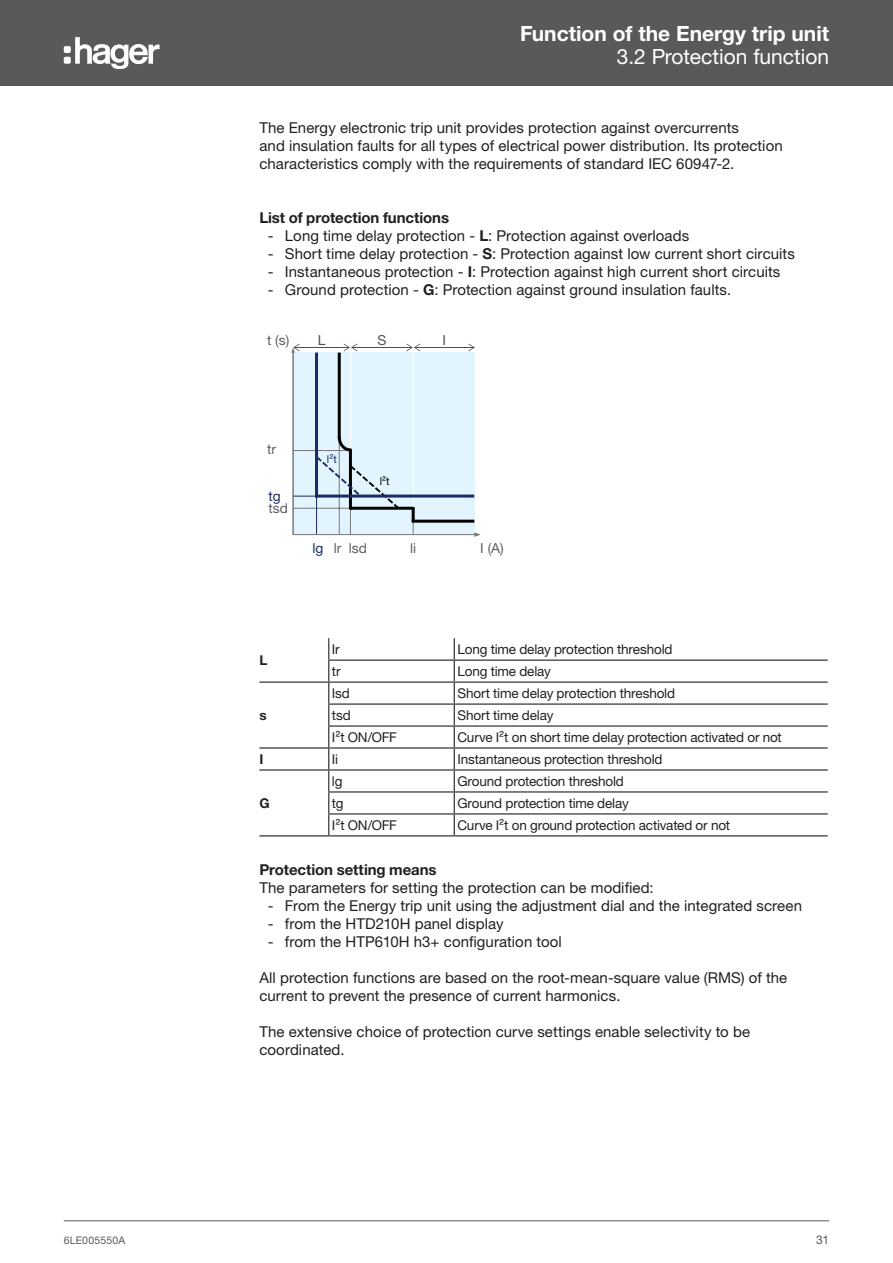
<style>
.page{position:relative;width:893px;height:1263px;background:#fff}
.page>*{position:absolute;margin:0;border:0;box-sizing:border-box;transform-origin:0 0}
.t1{font:700 21px "Helvetica Neue LTW1 G";color:#fff}
.t2{font:21px "Helvetica Neue LTW1 G";color:#fff}
.Body_Text{font:15px/18px "Helvetica Neue LTW1 G";letter-spacing:.005em;color:#231f20}
.Heading_3{font:700 15px "Helvetica Neue LTW1 G";letter-spacing:-.005em;color:#231f20}
.t3{font:13.8px "Helvetica Neue LTW1 G";color:#5f5f64}
.t4{font:13.8px "Helvetica Neue LTW1 G";color:#4f5154}
.t5{font:13.8px "Helvetica Neue LTW1 G";color:#1b2b65}
.Table_Body_text{font:13.5px "Helvetica Neue LTW1 G";letter-spacing:-.01em;color:#231f20}
.Table_Heading{font:700 13.5px "Helvetica Neue LTW1 G";color:#231f20}
.t6{font:12px "Helvetica Neue LTW1 G";color:#58595b}
.t7{font:10.8px "Helvetica Neue LTW1 G";color:#020201}
.t8{font:10.8px "Helvetica Neue LTW1 G";color:#1a2b65}
.t9{font:10.5px "Helvetica Neue LTW1 G";letter-spacing:.015em;color:#58595b}
.s1{font-weight:700}
.s2{color:#1b2b65}
</style>
<div class="page">
<hr style="left:64px;top:1220px;width:765px;height:1px;background:#58595b">
<div style="left:0;top:0;width:893px;height:86px;background:#58595b"></div>
<svg style="left:75px;top:37px;width:85px;height:32px"></svg>
<div style="left:64px;top:46px;width:7px;height:7px;background:#fff;border-radius:2px"></div>
<div style="left:64px;top:57px;width:7px;height:7px;background:#fff;border-radius:2px"></div>
<div style="left:293px;top:352px;width:57px;height:182px;background:#e2f4fd"></div>
<div style="left:351px;top:352px;width:61px;height:182px;background:#e2f4fd"></div>
<div style="left:414px;top:352px;width:60px;height:182px;background:#e2f4fd"></div>
<hr style="left:293px;top:534px;width:183px;height:1px;background:#78787b">
<svg style="left:474px;top:532px;width:7px;height:5px"></svg>
<hr style="left:294px;top:347px;width:55px;height:1px;background:#4f5154">
<hr style="left:352px;top:347px;width:60px;height:1px;background:#4f5154">
<svg style="left:344px;top:344px;width:14px;height:7px"></svg>
<hr style="left:415px;top:347px;width:58px;height:1px;background:#4f5154">
<svg style="left:406px;top:344px;width:14px;height:7px"></svg>
<svg style="left:468px;top:344px;width:6px;height:7px"></svg>
<hr style="left:293px;top:351px;width:1px;height:184px;background:#78787b">
<svg style="left:291px;top:344px;width:9px;height:9px"></svg>
<hr style="left:293px;top:508px;width:63px;height:1px;background:#78787b">
<hr style="left:293px;top:450px;width:58px;height:1px;background:#78787b">
<hr style="left:315px;top:354px;width:3px;height:142px;background:#1a2b65">
<hr style="left:338px;top:354px;width:3px;height:83px;background:#020201">
<hr style="left:351px;top:507px;width:62px;height:3px;background:#020201">
<svg style="left:412px;top:508px;width:3px;height:26px"></svg>
<hr style="left:413px;top:520px;width:60px;height:3px;background:#020201">
<hr style="left:293px;top:496px;width:53px;height:1px;background:#1a2b65">
<svg style="left:314px;top:434px;width:87px;height:100px"></svg>
<hr style="left:316px;top:494px;width:157px;height:3px;background:#1a2b65">
<hr style="left:328px;top:659px;width:126px;height:2px;background:#231f20">
<hr style="left:454px;top:659px;width:374px;height:2px;background:#231f20">
<hr style="left:329px;top:681px;width:125px;height:2px;background:#231f20">
<hr style="left:454px;top:681px;width:374px;height:2px;background:#231f20">
<hr style="left:328px;top:703px;width:126px;height:2px;background:#231f20">
<hr style="left:454px;top:703px;width:374px;height:2px;background:#231f20">
<hr style="left:328px;top:725px;width:126px;height:2px;background:#231f20">
<hr style="left:454px;top:725px;width:374px;height:2px;background:#231f20">
<hr style="left:329px;top:747px;width:125px;height:1px;background:#231f20">
<hr style="left:454px;top:747px;width:374px;height:1px;background:#231f20">
<hr style="left:259px;top:769px;width:70px;height:1px;background:#231f20">
<hr style="left:329px;top:769px;width:125px;height:1px;background:#231f20">
<hr style="left:454px;top:769px;width:374px;height:1px;background:#231f20">
<hr style="left:328px;top:791px;width:126px;height:1px;background:#231f20">
<hr style="left:454px;top:791px;width:374px;height:1px;background:#231f20">
<hr style="left:328px;top:813px;width:126px;height:1px;background:#231f20">
<hr style="left:454px;top:813px;width:374px;height:1px;background:#231f20">
<svg style="left:454px;top:638px;width:1px;height:197px"></svg>
<hr style="left:329px;top:835px;width:125px;height:1px;background:#231f20">
<hr style="left:454px;top:835px;width:374px;height:1px;background:#231f20">
<hr style="left:259px;top:835px;width:70px;height:1px;background:#231f20">
<hr style="left:259px;top:681px;width:70px;height:2px;background:#231f20">
<svg style="left:328px;top:638px;width:1px;height:197px"></svg>
<hr style="left:259px;top:747px;width:70px;height:1px;background:#231f20">
<h1 class="t1" style="left:520px;top:21px;width:310px">Function of the Energy trip unit</h1>
<h1 class="t2" style="left:617px;top:43px;width:214px">3.2 Protection function</h1>
<p class="Body_Text" style="left:259px;top:118px;width:525px">The Energy electronic trip unit provides protection against overcurrents<br>and insulation faults for all types of electrical power distribution. Its protection characteristics comply with the requirements of standard IEC 60947-2.</p>
<p class="Heading_3" style="left:259px;top:208px;width:191px">List of protection functions</p>
<p class="Body_Text" style="left:268px;top:226px;width:423px">- Long time delay protection - <span class="s1">L</span>: Protection against overloads</p>
<p class="Body_Text" style="left:268px;top:244px;width:528px">- Short time delay protection - <span class="s1">S</span>: Protection against low current short circuits</p>
<p class="Body_Text" style="left:268px;top:262px;width:514px">- Instantaneous protection - <span class="s1">I</span>: Protection against high current short circuits</p>
<p class="Body_Text" style="left:268px;top:280px;width:465px">- Ground protection - <span class="s1">G</span>: Protection against ground insulation faults.</p>
<p class="t3" style="left:267px;top:332px;width:24px">t (s)</p>
<p class="t4" style="left:318px;top:332px;width:9px">L</p>
<p class="t4" style="left:377px;top:332px;width:10px">S</p>
<p class="t4" style="left:443px;top:332px;width:5px">I</p>
<p class="t3" style="left:267px;top:441px;width:10px">tr</p>
<p class="t5" style="left:268px;top:488px;width:14px">tg</p>
<p class="t3" style="left:268px;top:499px;width:21px">tsd</p>
<p class="t8" style="left:327px;top:453px;width:11px">l²t</p>
<p class="t7" style="left:380px;top:475px;width:11px">l²t</p>
<p class="t3" style="left:313px;top:539px;width:56px"><span class="s2">lg</span> lr lsd</p>
<p class="t3" style="left:410px;top:539px;width:8px">li</p>
<p class="t3" style="left:480px;top:539px;width:25px">I (A)</p>
<p class="Table_Heading" style="left:259px;top:652px;width:10px">L</p>
<p class="Table_Heading" style="left:259px;top:707px;width:9px">s</p>
<p class="Table_Body_text" style="left:332px;top:641px;width:9px">Ir</p>
<p class="Table_Body_text" style="left:457px;top:641px;width:217px">Long time delay protection threshold</p>
<p class="Table_Body_text" style="left:332px;top:663px;width:10px">tr</p>
<p class="Table_Body_text" style="left:457px;top:663px;width:95px">Long time delay</p>
<p class="Table_Body_text" style="left:332px;top:685px;width:19px">Isd</p>
<p class="Table_Body_text" style="left:457px;top:685px;width:219px">Short time delay protection threshold</p>
<p class="Table_Body_text" style="left:332px;top:707px;width:20px">tsd</p>
<p class="Table_Body_text" style="left:457px;top:707px;width:97px">Short time delay</p>
<p class="Table_Body_text" style="left:332px;top:729px;width:67px">I²t ON/OFF</p>
<p class="Table_Body_text" style="left:457px;top:729px;width:326px">Curve I²t on short time delay protection activated or not</p>
<p class="Table_Heading" style="left:259px;top:751px;width:5px">I</p>
<p class="Table_Body_text" style="left:332px;top:751px;width:8px">Ii</p>
<p class="Table_Body_text" style="left:457px;top:751px;width:207px">Instantaneous protection threshold</p>
<p class="Table_Heading" style="left:259px;top:795px;width:12px">G</p>
<p class="Table_Body_text" style="left:332px;top:773px;width:12px">lg</p>
<p class="Table_Body_text" style="left:457px;top:773px;width:168px">Ground protection threshold</p>
<p class="Table_Body_text" style="left:332px;top:795px;width:13px">tg</p>
<p class="Table_Body_text" style="left:457px;top:795px;width:173px">Ground protection time delay</p>
<p class="Table_Body_text" style="left:332px;top:817px;width:67px">I²t ON/OFF</p>
<p class="Table_Body_text" style="left:457px;top:817px;width:274px">Curve I²t on ground protection activated or not</p>
<p class="Heading_3" style="left:259px;top:860px;width:179px">Protection setting means</p>
<p class="Body_Text" style="left:259px;top:879px;width:396px">The parameters for setting the protection can be modified:</p>
<p class="Body_Text" style="left:268px;top:897px;width:536px">- From the Energy trip unit using the adjustment dial and the integrated screen</p>
<p class="Body_Text" style="left:268px;top:915px;width:237px">- from the HTD210H panel display</p>
<p class="Body_Text" style="left:268px;top:933px;width:295px">- from the HTP610H h3+ configuration tool</p>
<p class="Body_Text" style="left:259px;top:969px;width:529px">All protection functions are based on the root-mean-square value (RMS) of the current to prevent the presence of current harmonics.</p>
<p class="Body_Text" style="left:259px;top:1023px;width:492px">The extensive choice of protection curve settings enable selectivity to be coordinated.</p>
<p class="t9" style="left:64px;top:1234px;width:63px">6LE005550A</p>
<p class="t6" style="left:816px;top:1232px;width:15px">31</p>
</div>
